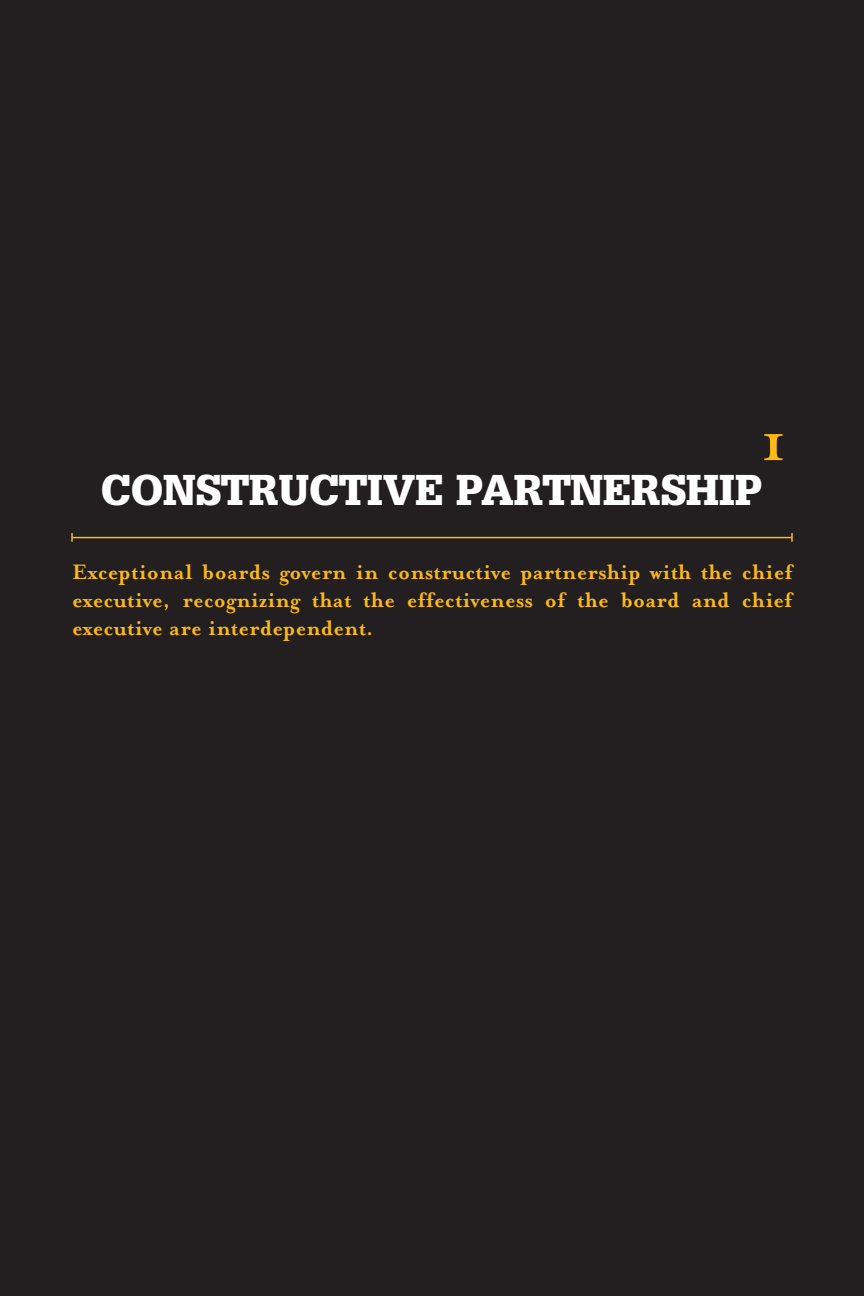
<style>
.page{position:relative;width:864px;height:1296px;background:#231f20}
.page>*{position:absolute;margin:0;border:0;box-sizing:border-box;transform-origin:0 0}
.t1{font:700 60px "Mrs Eaves";color:#fcb814}
.t2{font:900 42px "Glypha LT Std";letter-spacing:-.005em;color:#fff}
.t3{font:700 24px/28px "Mrs Eaves";letter-spacing:.01em;color:#fcb814;text-align:justify}
</style>
<div class="page">
<hr style="left:72px;top:537px;width:720px;height:1px;background:#fcb814">
<svg style="left:71px;top:533px;width:2px;height:9px"></svg>
<svg style="left:791px;top:533px;width:2px;height:9px"></svg>
<h1 class="t1" style="left:761px;top:404px;width:26px">1</h1>
<h2 class="t2" style="left:101px;top:474px;width:664px">CONSTRUCTIVE PARTNERSHIP</h2>
<p class="t3" style="left:72px;top:556px;width:722px">Exceptional boards govern in constructive partnership with the chief executive, recognizing that the effectiveness of the board and chief executive are interdependent.</p>
</div>
